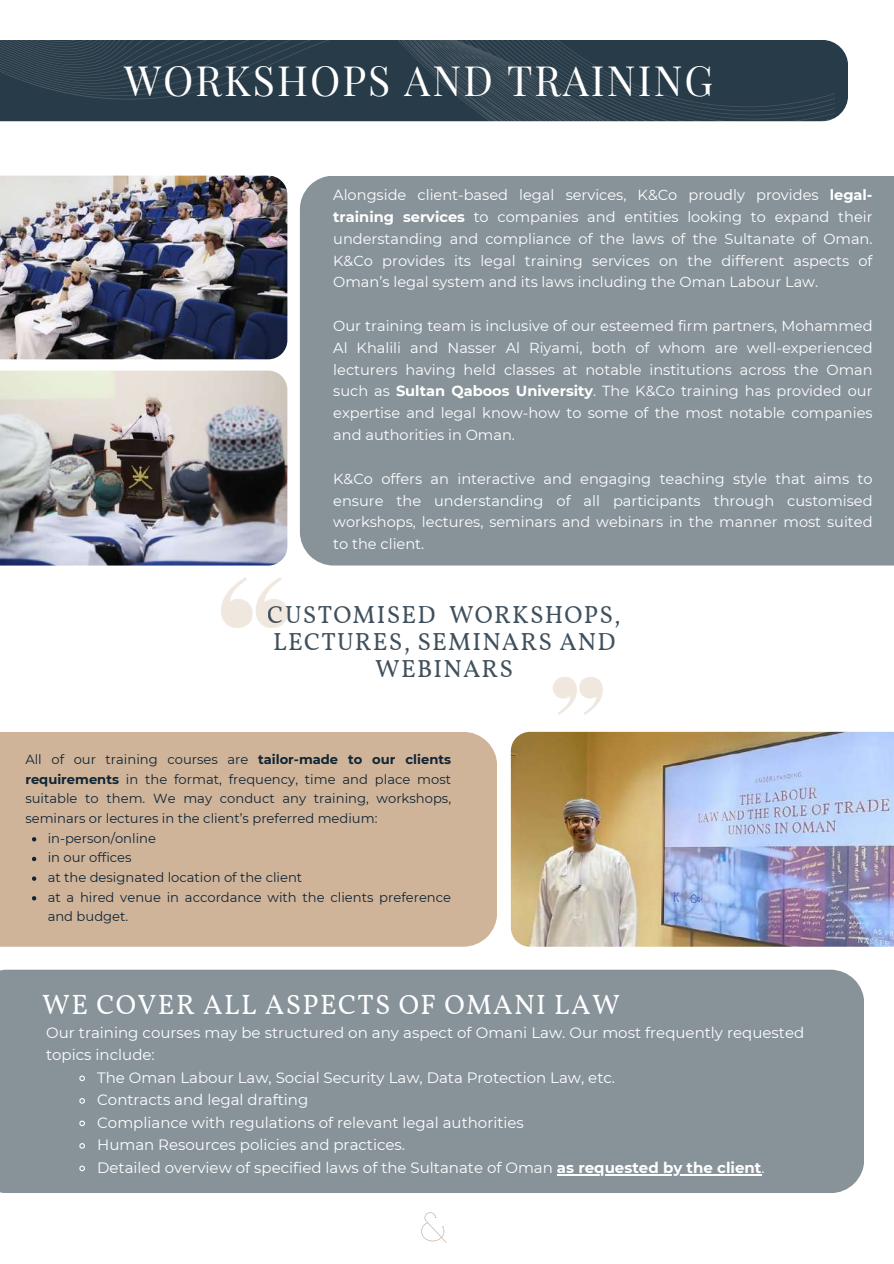
<style>
.page{position:relative;width:894px;height:1264px;background:#fff}
.page>*{position:absolute;margin:0;border:0;box-sizing:border-box;transform-origin:0 0}
.t1{font:40.8px "Playfair Display";letter-spacing:.05em;color:#fff}
.t2{font:27.75px "Vollkorn";letter-spacing:.05em;color:#fff}
.t3{font:24.6px/27px "Vollkorn";letter-spacing:.05em;color:#102534;text-align:center}
.t4{font:15px "Montserrat";color:#fff}
.t5{font:14.55px/21.8px "Montserrat";color:#fff;text-align:justify}
.t6{font:13.05px "Montserrat";color:#102534}
.s1{font-weight:700}
</style>
<div class="page">
<div style="left:0;top:732px;width:496px;height:214px;background:#d0b49a"></div>
<div style="left:0;top:969px;width:863px;height:224px;background:#879299"></div>
<img style="left:221px;top:577px;width:66px;height:51px">
<div style="left:300px;top:176px;width:593px;height:389px;background:#879299"></div>
<svg style="left:0;top:40px;width:834px;height:82px;background:#2e404d"></svg>
<svg style="left:553px;top:677px;width:49px;height:38px"></svg>
<img style="left:421px;top:1212px;width:26px;height:31px">
<img style="left:0;top:176px;width:287px;height:183px">
<svg style="left:32px;top:837px;width:4px;height:4px"></svg>
<svg style="left:32px;top:856px;width:4px;height:5px"></svg>
<svg style="left:32px;top:876px;width:4px;height:4px"></svg>
<svg style="left:32px;top:896px;width:4px;height:4px"></svg>
<svg style="left:78px;top:1074px;width:8px;height:8px"></svg>
<svg style="left:78px;top:1097px;width:8px;height:7px"></svg>
<svg style="left:78px;top:1119px;width:8px;height:8px"></svg>
<svg style="left:78px;top:1142px;width:8px;height:7px"></svg>
<svg style="left:78px;top:1164px;width:8px;height:8px"></svg>
<hr style="left:556px;top:1173px;width:205px;height:2px;background:#fff">
<img style="left:0;top:370px;width:287px;height:195px">
<img style="left:510px;top:731px;width:383px;height:215px">
<h1 class="t1" style="left:124px;top:52px;width:590px">WORKSHOPS AND TRAINING</h1>
<p class="t5" style="left:333px;top:184px;width:540px">Alongside client-based legal services, K&amp;Co proudly provides <span class="s1">legal&shy;training services</span> to companies and entities looking to expand their understanding and compliance of the laws of the Sultanate of Oman.<br>K&amp;Co provides its legal training services on the different aspects of Oman’s legal system and its laws including the Oman Labour Law.</p>
<p class="t5" style="left:333px;top:315px;width:540px">Our training team is inclusive of our esteemed firm partners, Mohammed Al Khalili and Nasser Al Riyami, both of whom are well-experienced lecturers having held classes at notable institutions across the Oman such as <span class="s1">Sultan Qaboos University</span>. The K&amp;Co training has provided our expertise and legal know-how to some of the most notable companies and authorities in Oman.</p>
<p class="t5" style="left:333px;top:467px;width:540px">K&amp;Co offers an interactive and engaging teaching style that aims to ensure the understanding of all participants through customised workshops, lectures, seminars and webinars in the manner most suited to the client.</p>
<h3 class="t3" style="left:268px;top:603px;width:354px">CUSTOMISED WORKSHOPS,<br>LECTURES, SEMINARS AND<br>WEBINARS</h3>
<p class="t6" style="left:25px;top:751px;width:427px">All of our training courses are <span class="s1">tailor-made to our clients</span></p>
<p class="t6" style="left:25px;top:771px;width:427px"><span class="s1">requirements</span> in the format, frequency, time and place most</p>
<p class="t6" style="left:25px;top:790px;width:427px">suitable to them. We may conduct any training, workshops,</p>
<p class="t6" style="left:25px;top:810px;width:353px">seminars or lectures in the client’s preferred medium:</p>
<p class="t6" style="left:48px;top:830px;width:110px">in-person/online</p>
<p class="t6" style="left:48px;top:849px;width:85px">in our offices</p>
<p class="t6" style="left:48px;top:869px;width:256px">at the designated location of the client</p>
<p class="t6" style="left:48px;top:889px;width:405px">at a hired venue in accordance with the clients preference</p>
<p class="t6" style="left:48px;top:908px;width:82px">and budget.</p>
<h2 class="t2" style="left:42px;top:987px;width:579px">WE COVER ALL ASPECTS OF OMANI LAW</h2>
<p class="t4" style="left:46px;top:1023px;width:759px">Our training courses may be structured on any aspect of Omani Law. Our most frequently requested</p>
<p class="t4" style="left:46px;top:1045px;width:110px">topics include:</p>
<p class="t4" style="left:97px;top:1068px;width:519px">The Oman Labour Law, Social Security Law, Data Protection Law, etc.</p>
<p class="t4" style="left:97px;top:1090px;width:213px">Contracts and legal drafting</p>
<p class="t4" style="left:97px;top:1113px;width:428px">Compliance with regulations of relevant legal authorities</p>
<p class="t4" style="left:97px;top:1135px;width:309px">Human Resources policies and practices.</p>
<p class="t4" style="left:97px;top:1158px;width:668px">Detailed overview of specified laws of the Sultanate of Oman <span class="s1">as requested by the client</span>.</p>
</div>
